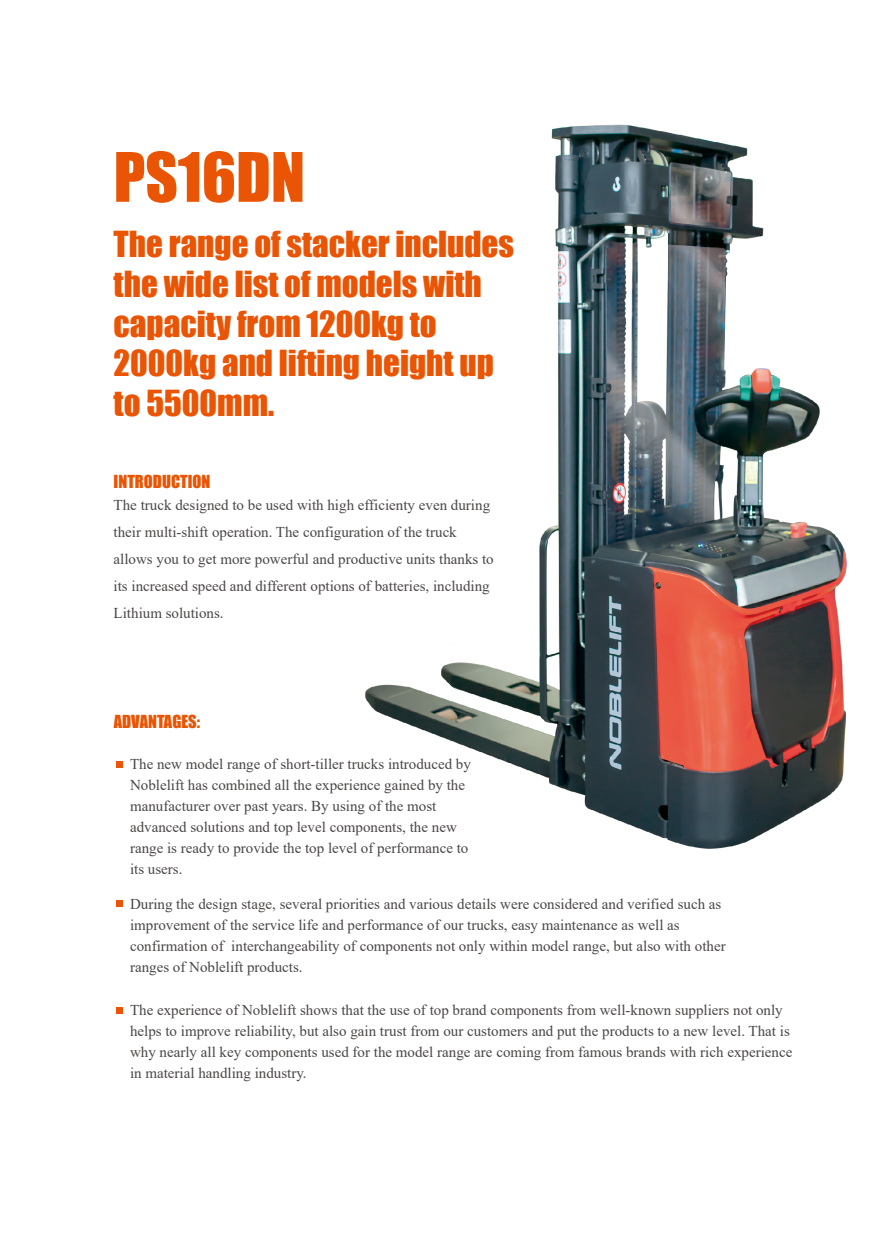
<style>
.page{position:relative;width:872px;height:1248px;background:#fff}
.page>*{position:absolute;margin:0;border:0;box-sizing:border-box;transform-origin:0 0}
.t1{font:63px "Impact";color:#e95504}
.t2{font:33px/39.6px "Impact";color:#e95504}
.t3{font:16.5px "Impact";color:#e95504}
.t4{font:15px/21px "Times New Roman";color:#4a4645}
</style>
<div class="page">
<img style="left:364px;top:124px;width:483px;height:725px">
<svg style="left:117px;top:761px;width:6px;height:6px"></svg>
<svg style="left:117px;top:901px;width:6px;height:6px"></svg>
<svg style="left:117px;top:1007px;width:6px;height:6px"></svg>
<h1 class="t1" style="left:114px;top:128px;width:193px">PS16DN</h1>
<h2 class="t2" style="left:114px;top:224px;width:402px">The range of stacker includes the wide list of models with capacity from 1200kg to<br>2000kg and lifting height up to 5500mm.</h2>
<p class="t3" style="left:114px;top:468px;width:98px">INTRODUCTION</p>
<p class="t4" style="left:114px;top:491px;width:381px;line-height:27px">The truck designed to be used with high efficienty even during their multi-shift operation. The configuration of the truck allows you to get more powerful and productive units thanks to its increased speed and different options of batteries, including Lithium solutions.</p>
<p class="t3" style="left:114px;top:709px;width:88px">ADVANTAGES:</p>
<p class="t4" style="left:130px;top:753px;width:342px">The new model range of short-tiller trucks introduced by Noblelift has combined all the experience gained by the manufacturer over past years. By using of the most advanced solutions and top level components, the new range is ready to provide the top level of performance to its users.</p>
<p class="t4" style="left:130px;top:893px;width:597px">During the design stage, several priorities and various details were considered and verified such as improvement of the service life and performance of our trucks, easy maintenance as well as confirmation of interchangeability of components not only within model range, but also with other ranges of Noblelift products.</p>
<p class="t4" style="left:130px;top:999px;width:663px">The experience of Noblelift shows that the use of top brand components from well-known suppliers not only helps to improve reliability, but also gain trust from our customers and put the products to a new level. That is why nearly all key components used for the model range are coming from famous brands with rich experience in material handling industry.</p>
</div>
